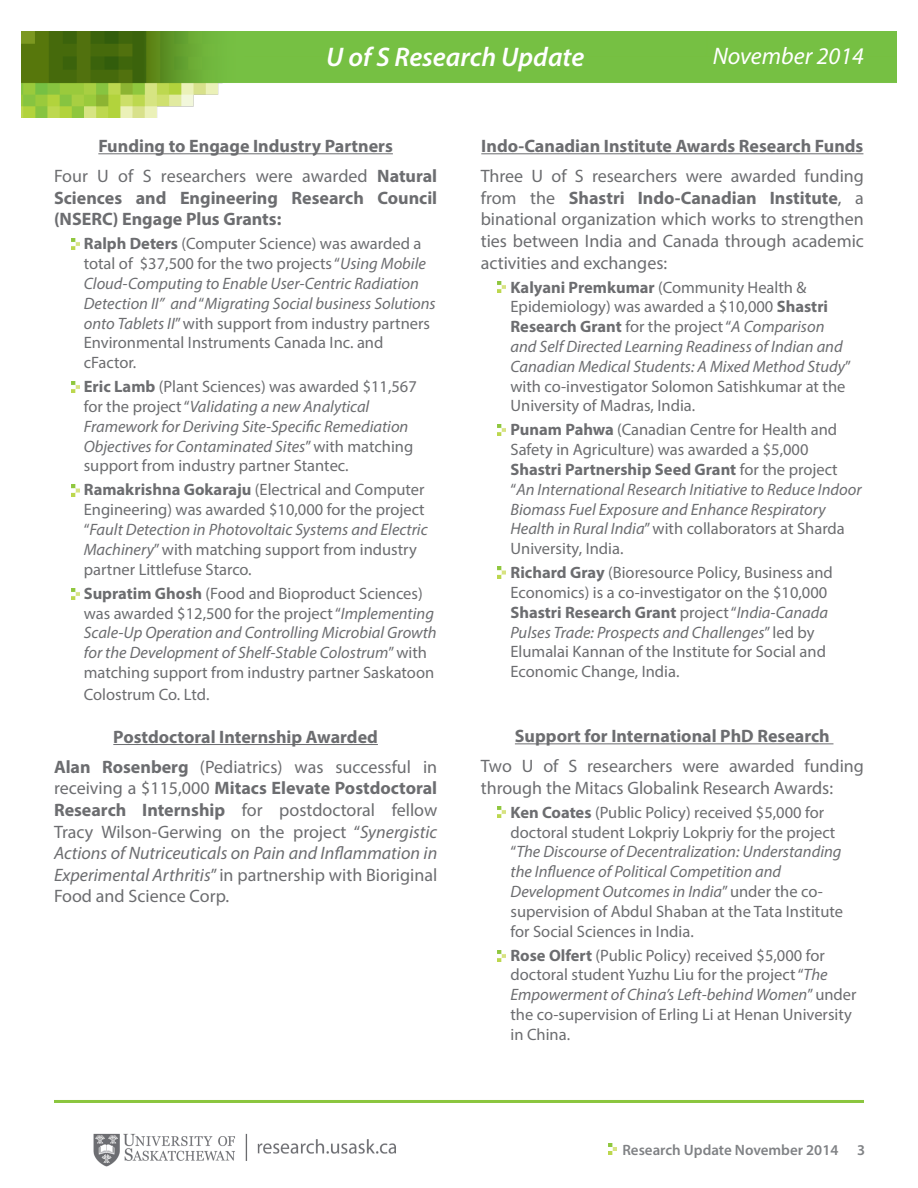
<style>
.page{position:relative;width:918px;height:1188px;background:#fff}
.page>*{position:absolute;margin:0;border:0;box-sizing:border-box;transform-origin:0 0}
.t1{font:italic 600 27px "Myriad Pro";color:#fff}
.t2{font:italic 24px "Myriad Pro";color:#fff}
.Justified{font:18px/21.6px "Myriad Pro";color:#6c6d70;text-align:justify}
.Item_Titles{font:700 18px "Myriad Pro";color:#6c6d70}
.Justified-2{font:700 18px/21.6px "Myriad Pro";color:#6c6d70;text-align:justify}
.Bullets{font:16.5px/19.8px "Myriad Pro";color:#6c6d70}
.Bullets-2{font:italic 16.5px/19.8px "Myriad Pro";color:#6c6d70}
.t3{font:600 15px "Myriad Pro";color:#808285}
.s1{font-weight:400}
.s2{font-weight:700}
.s3{font-style:italic}
.s4{font-weight:700;font-style:normal}
.s5{font-style:normal}
</style>
<div class="page">
<img style="left:21px;top:32px;width:876px;height:85px">
<img style="left:93px;top:1134px;width:303px;height:33px">
<svg style="left:608px;top:1144px;width:8px;height:10px"></svg>
<hr style="left:54px;top:1100px;width:810px;height:3px;background:#8bc63e">
<hr style="left:98px;top:153px;width:295px;height:1px;background:#6c6d70">
<hr style="left:113px;top:744px;width:265px;height:1px;background:#6c6d70">
<hr style="left:481px;top:153px;width:382px;height:1px;background:#6c6d70">
<hr style="left:515px;top:743px;width:318px;height:1px;background:#6c6d70">
<svg style="left:498px;top:281px;width:8px;height:11px"></svg>
<svg style="left:72px;top:485px;width:8px;height:11px"></svg>
<svg style="left:498px;top:567px;width:8px;height:11px"></svg>
<svg style="left:72px;top:381px;width:8px;height:12px"></svg>
<svg style="left:72px;top:238px;width:8px;height:11px"></svg>
<svg style="left:72px;top:588px;width:8px;height:12px"></svg>
<svg style="left:498px;top:424px;width:8px;height:12px"></svg>
<svg style="left:498px;top:807px;width:8px;height:11px"></svg>
<svg style="left:498px;top:950px;width:8px;height:12px"></svg>
<h1 class="t1" style="left:326px;top:40px;width:260px">U of S Research Update</h1>
<h2 class="t2" style="left:713px;top:41px;width:153px">November 2014</h2>
<p class="Item_Titles" style="left:98px;top:134px;width:296px">Funding to Engage Industry Partners</p>
<p class="Justified-2" style="left:54px;top:165px;width:385px"><span class="s1">Four U of S researchers were awarded</span> Natural Sciences and Engineering Research Council (NSERC) Engage Plus Grants:</p>
<p class="Bullets" style="left:84px;top:234px;width:354px"><span class="s2">Ralph Deters</span> (Computer Science) was awarded a total of $37,500 for the two projects “<span class="s3">Using Mobile Cloud-Computing to Enable User-Centric Radiation Detection II” and</span> “<span class="s3">Migrating Social business Solutions onto Tablets II</span>” with support from industry partners Environmental Instruments Canada Inc. and cFactor.</p>
<p class="Bullets-2" style="left:84px;top:377px;width:335px"><span class="s4">Eric Lamb</span> <span class="s5">(Plant Sciences) was awarded $11,567 for the project “</span>Validating a new Analytical Framework for Deriving Site-Specific Remediation Objectives for Contaminated Sites<span class="s5">” with matching support from industry partner Stantec.</span></p>
<p class="Bullets" style="left:84px;top:480px;width:345px"><span class="s2">Ramakrishna Gokaraju</span> (Electrical and Computer Engineering) was awarded $10,000 for the project “<span class="s3">Fault Detection in Photovoltaic Systems and Electric Machinery</span>” with matching support from industry partner Littlefuse Starco.</p>
<p class="Bullets" style="left:84px;top:583px;width:355px"><span class="s2">Supratim Ghosh</span> (Food and Bioproduct Sciences) was awarded $12,500 for the project “<span class="s3">Implementing Scale-Up Operation and Controlling Microbial Growth for the Development of Shelf-Stable Colostrum</span>” with matching support from industry partner Saskatoon</p>
<p class="Bullets" style="left:84px;top:684px;width:127px">Colostrum Co. Ltd.</p>
<p class="Item_Titles" style="left:113px;top:725px;width:266px">Postdoctoral Internship Awarded</p>
<p class="Justified" style="left:54px;top:756px;width:385px"><span class="s2">Alan Rosenberg</span> (Pediatrics) was successful in receiving a $115,000 <span class="s2">Mitacs Elevate Postdoctoral Research Internship</span> for postdoctoral fellow Tracy Wilson-Gerwing on the project “<span class="s3">Synergistic Actions of Nutriceuticals on Pain and Inflammation in Experimental Arthritis</span>” in partnership with Bioriginal Food and Science Corp.</p>
<p class="Item_Titles" style="left:481px;top:134px;width:384px">Indo-Canadian Institute Awards Research Funds</p>
<p class="Justified" style="left:481px;top:165px;width:385px">Three U of S researchers were awarded funding from the <span class="s2">Shastri Indo-Canadian Institute</span>, a binational organization which works to strengthen ties between India and Canada through academic activities and exchanges:</p>
<p class="Bullets" style="left:511px;top:277px;width:342px"><span class="s2">Kalyani Premkumar</span> (Community Health &amp; Epidemiology) was awarded a $10,000 <span class="s2">Shastri Research Grant</span> for the project “<span class="s3">A Comparison and Self Directed Learning Readiness of Indian and Canadian Medical Students: A Mixed Method Study</span>” with co-investigator Solomon Satishkumar at the University of Madras, India.</p>
<p class="Bullets" style="left:511px;top:420px;width:353px"><span class="s2">Punam Pahwa</span> (Canadian Centre for Health and Safety in Agriculture) was awarded a $5,000<br><span class="s2">Shastri Partnership Seed Grant</span> for the project “<span class="s3">An International Research Initiative to Reduce Indoor Biomass Fuel Exposure and Enhance Respiratory Health in Rural India</span>” with collaborators at Sharda University, India.</p>
<p class="Bullets" style="left:511px;top:563px;width:324px"><span class="s2">Richard Gray</span> (Bioresource Policy, Business and Economics) is a co-investigator on the $10,000<br><span class="s2">Shastri Research Grant</span> project “<span class="s3">India-Canada Pulses Trade: Prospects and Challenges</span>” led by Elumalai Kannan of the Institute for Social and Economic Change, India.</p>
<p class="Item_Titles" style="left:515px;top:724px;width:316px">Support for International PhD Research</p>
<p class="Justified" style="left:481px;top:755px;width:385px">Two U of S researchers were awarded funding through the Mitacs Globalink Research Awards:</p>
<p class="Bullets" style="left:511px;top:802px;width:334px"><span class="s2">Ken Coates</span> (Public Policy) received $5,000 for doctoral student Lokpriy Lokpriy for the project “<span class="s3">The Discourse of Decentralization: Understanding the Influence of Political Competition and Development Outcomes in India</span>” under the co&shy;supervision of Abdul Shaban at the Tata Institute for Social Sciences in India.</p>
<p class="Bullets" style="left:511px;top:945px;width:348px"><span class="s2">Rose Olfert</span> (Public Policy) received $5,000 for doctoral student Yuzhu Liu for the project “<span class="s3">The Empowerment of China’s Left-behind Women</span>” under the co-supervision of Erling Li at Henan University in China.</p>
<p class="t3" style="left:622px;top:1140px;width:244px">Research Update November 2014 3</p>
</div>
